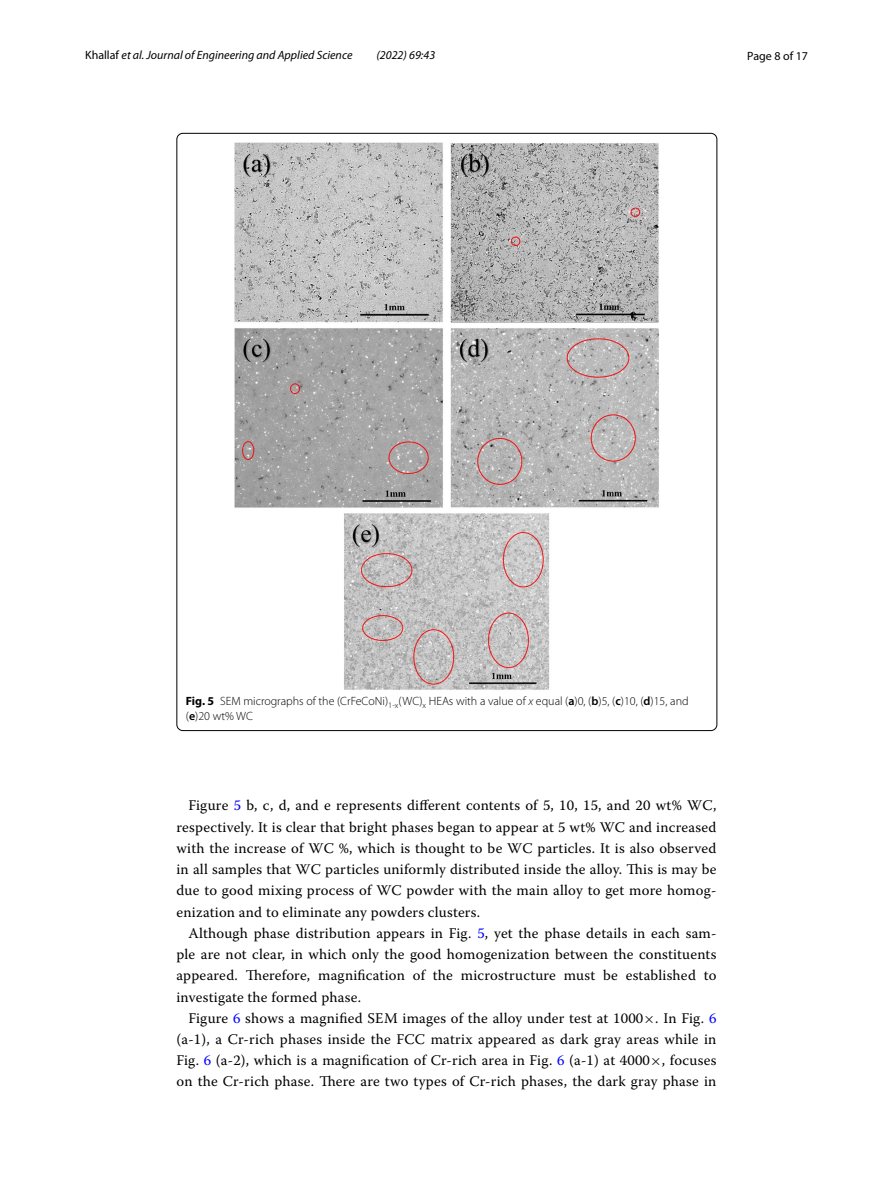
<style>
.page{position:relative;width:893px;height:1187px;background:#fff}
.page>*{position:absolute;margin:0;border:0;box-sizing:border-box;transform-origin:0 0}
.t1{font:14.7px/21.3px "Warnock Pro";letter-spacing:.015em;color:#000;text-align:justify}
.t2{font:300 12px/15px "Myriad Pro";color:#000}
.t3{font:italic 12px "Myriad Pro";color:#000}
.t4{font:12px "Myriad Pro";color:#000}
.s1{font-style:normal}
.s2{font-weight:700}
.s3{font-style:italic}
.s4{font-weight:600}
.s5{color:#00f}
.s6{font-family:"MTSY"}
</style>
<div class="page">
<img style="left:234px;top:142px;width:425px;height:548px">
<p class="t3" style="left:85px;top:48px;width:269px"><span class="s1">Khallaf</span> et al. Journal of Engineering and Applied Science</p>
<p class="t3" style="left:376px;top:48px;width:60px">(2022) 69:43</p>
<p class="t4" style="left:747px;top:48px;width:62px">Page 8 of 17</p>
<p class="t2" style="left:186px;top:693px;width:504px"><span class="s2">Fig. 5</span> SEM micrographs of the (CrFeCoNi)<sub>1-x</sub>(WC)<sub>x</sub> HEAs with a value of <span class="s3">x</span> equal (<span class="s4">a</span>)0, (<span class="s4">b</span>)5, (<span class="s4">c</span>)10, (<span class="s4">d</span>)15, and (<span class="s4">e</span>)20 wt% WC</p>
<p class="t1" style="left:176px;top:794px;width:542px;text-indent:12px">Figure <span class="s5">5</span> b, c, d, and e represents different contents of 5, 10, 15, and 20 wt% WC, respectively. It is clear that bright phases began to appear at 5 wt% WC and increased with the increase of WC %, which is thought to be WC particles. It is also observed in all samples that WC particles uniformly distributed inside the alloy. This is may be due to good mixing process of WC powder with the main alloy to get more homog&shy;enization and to eliminate any powders clusters.</p>
<p class="t1" style="left:176px;top:922px;width:542px;text-indent:12px">Although phase distribution appears in Fig. <span class="s5">5</span>, yet the phase details in each sam&shy;ple are not clear, in which only the good homogenization between the constituents appeared. Therefore, magnification of the microstructure must be established to investigate the formed phase.</p>
<p class="t1" style="left:176px;top:1006px;width:542px;text-indent:12px">Figure <span class="s5">6</span> shows a magnified SEM images of the alloy under test at 1000<span class="s6">×</span>. In Fig. <span class="s5">6 </span>(a-1), a Cr-rich phases inside the FCC matrix appeared as dark gray areas while in Fig. <span class="s5">6</span> (a-2), which is a magnification of Cr-rich area in Fig. <span class="s5">6</span> (a-1) at 4000<span class="s6">×</span>, focuses on the Cr-rich phase. There are two types of Cr-rich phases, the dark gray phase in</p>
</div>
